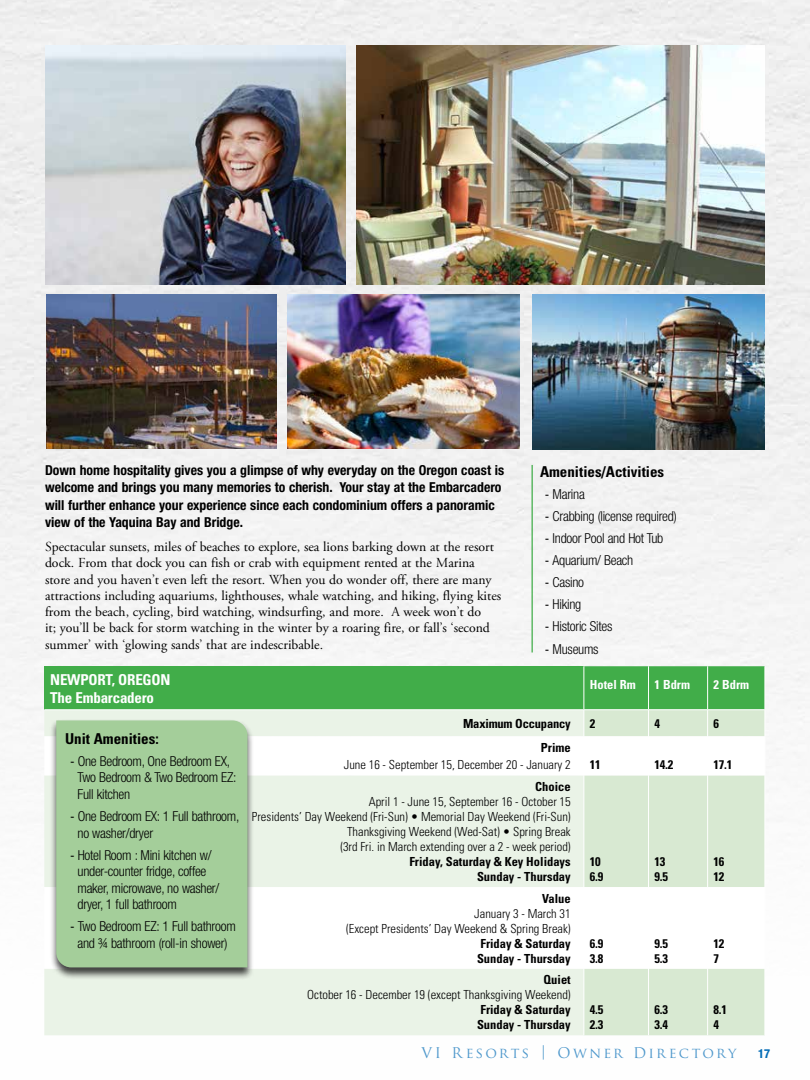
<style>
.page{position:relative;width:810px;height:1080px;background:#fff}
.page>*{position:absolute;margin:0;border:0;box-sizing:border-box;transform-origin:0 0}
.t1{font:700 condensed 15px "Univers";color:#000}
.t2{font:700 condensed 15px/17.5px "Univers";letter-spacing:-.015em;color:#fff}
.t3{font:14.38px "Trajan Pro";letter-spacing:.155em;color:#036cb6}
.t4{font:13.75px/16.2px "Adobe Garamond Pro";color:#000}
.t5{font:300 condensed 13.75px/16.5px "Helvetica Neue";letter-spacing:-.02em;color:#000}
.t6{font:700 condensed 13.75px/17.5px "Helvetica Neue LT Std";color:#000}
.t7{font:300 condensed 12.5px/15px "Univers";color:#000;text-align:right}
.t8{font:700 condensed 12.5px/15px "Univers";color:#000}
.t9{font:700 condensed 12.5px "Univers";color:#fff}
.t10{font:700 condensed 12.5px "Helvetica Neue LT Std";color:#036cb6}
.s1{font-family:"Univers";font-weight:400}
</style>
<div class="page">
<img style="left:1px;top:0;width:809px;height:1036px">
<div style="left:44px;top:666px;width:540px;height:44px;background:#41ad49"></div>
<div style="left:44px;top:710px;width:540px;height:325px;background:#eaf3e7"></div>
<div style="left:585px;top:969px;width:180px;height:66px;background:#d8e9d2"></div>
<svg style="left:44px;top:736px;width:721px;height:233px"></svg>
<hr style="left:648px;top:736px;width:1px;height:39px;background:#fff">
<hr style="left:707px;top:736px;width:1px;height:39px;background:#fff">
<hr style="left:648px;top:775px;width:1px;height:112px;background:#fff">
<hr style="left:707px;top:775px;width:1px;height:112px;background:#fff">
<hr style="left:648px;top:887px;width:1px;height:82px;background:#fff">
<hr style="left:707px;top:887px;width:1px;height:82px;background:#fff">
<hr style="left:648px;top:969px;width:1px;height:66px;background:#fff">
<hr style="left:707px;top:969px;width:1px;height:66px;background:#fff">
<hr style="left:765px;top:736px;width:1px;height:39px;background:#fff">
<hr style="left:765px;top:775px;width:1px;height:112px;background:#fff">
<hr style="left:765px;top:887px;width:1px;height:82px;background:#fff">
<hr style="left:765px;top:969px;width:1px;height:66px;background:#fff">
<hr style="left:44px;top:709px;width:540px;height:1px;background:#fff">
<svg style="left:584px;top:666px;width:182px;height:70px;background:#7ec581"></svg>
<hr style="left:584px;top:736px;width:1px;height:39px;background:#fff">
<hr style="left:584px;top:775px;width:1px;height:112px;background:#fff">
<hr style="left:584px;top:887px;width:1px;height:82px;background:#fff">
<hr style="left:584px;top:969px;width:1px;height:66px;background:#fff">
<img style="left:0;top:0;width:1px;height:1080px">
<img style="left:356px;top:45px;width:409px;height:240px">
<img style="left:45px;top:45px;width:301px;height:240px">
<img style="left:46px;top:295px;width:230px;height:154px">
<img style="left:533px;top:295px;width:232px;height:154px">
<img style="left:288px;top:295px;width:232px;height:154px">
<div style="left:49px;top:719px;width:205px;height:261px;background:#000;opacity:.75"></div>
<div style="left:56px;top:720px;width:191px;height:247px;background:#a4ce9a"></div>
<hr style="left:532px;top:465px;width:1px;height:187px;background:#41ad49">
<p class="t6" style="left:45px;top:461px;width:461px">Down home hospitality gives you a glimpse of why everyday on the Oregon coast is welcome and brings you many memories to cherish. Your stay at the Embarcadero will further enhance your experience since each condominium offers a panoramic view of the Yaquina Bay and Bridge.</p>
<p class="t4" style="left:45px;top:539px;width:458px">Spectacular sunsets, miles of beaches to explore, sea lions barking down at the resort dock. From that dock you can fish or crab with equipment rented at the Marina store and you haven’t even left the resort. When you do wonder off, there are many attractions including aquariums, lighthouses, whale watching, and hiking, flying kites from the beach, cycling, bird watching, windsurfing, and more. A week won’t do<br>it; you’ll be back for storm watching in the winter by a roaring fire, or fall’s ‘second summer’ with ‘glowing sands’ that are indescribable.</p>
<p class="t1" style="left:540px;top:462px;width:126px">Amenities/Activities</p>
<p class="t5" style="left:545px;top:485px;width:41px"><span class="s1">-</span> Marina</p>
<p class="t5" style="left:545px;top:508px;width:133px"><span class="s1">-</span> Crabbing (license required)</p>
<p class="t5" style="left:545px;top:530px;width:120px"><span class="s1">-</span> Indoor Pool and Hot Tub</p>
<p class="t5" style="left:545px;top:552px;width:90px"><span class="s1">-</span> Aquarium/ Beach</p>
<p class="t5" style="left:545px;top:574px;width:41px"><span class="s1">-</span> Casino</p>
<p class="t5" style="left:545px;top:596px;width:38px"><span class="s1">-</span> Hiking</p>
<p class="t5" style="left:545px;top:618px;width:69px"><span class="s1">-</span> Historic Sites</p>
<p class="t5" style="left:545px;top:640px;width:55px"><span class="s1">-</span> Museums</p>
<p class="t2" style="left:50px;top:671px;width:122px">NEWPORT, OREGON<br>The Embarcadero</p>
<p class="t9" style="left:590px;top:677px;width:48px">Hotel Rm</p>
<p class="t9" style="left:654px;top:677px;width:37px">1 Bdrm</p>
<p class="t9" style="left:714px;top:677px;width:37px">2 Bdrm</p>
<p class="t8" style="left:463px;top:716px;width:109px">Maximum Occupancy</p>
<p class="t8" style="left:590px;top:716px;width:7px">2</p>
<p class="t8" style="left:654px;top:716px;width:7px">4</p>
<p class="t8" style="left:714px;top:716px;width:7px">6</p>
<p class="t8" style="left:541px;top:740px;width:31px">Prime</p>
<p class="t7" style="left:344px;top:757px;width:228px">June 16 - September 15, December 20 - January 2</p>
<p class="t8" style="left:590px;top:757px;width:12px">11</p>
<p class="t8" style="left:654px;top:757px;width:20px">14.2</p>
<p class="t8" style="left:714px;top:757px;width:20px">17.1</p>
<p class="t8" style="left:535px;top:779px;width:37px">Choice</p>
<p class="t7" style="left:252px;top:794px;width:320px">April 1 - June 15, September 16 - October 15<br>Presidents’ Day Weekend (Fri-Sun) • Memorial Day Weekend (Fri-Sun)<br>Thanksgiving Weekend (Wed-Sat) • Spring Break<br>(3rd Fri. in March extending over a 2 - week period)</p>
<p class="t8" style="left:409px;top:854px;width:163px;text-align:right">Friday, Saturday &amp; Key Holidays<br>Sunday - Thursday</p>
<p class="t8" style="left:590px;top:854px;width:15px">10<br>6.9</p>
<p class="t8" style="left:654px;top:854px;width:15px">13<br>9.5</p>
<p class="t8" style="left:714px;top:854px;width:12px">16<br>12</p>
<p class="t8" style="left:542px;top:891px;width:30px">Value</p>
<p class="t7" style="left:346px;top:906px;width:226px">January 3 - March 31<br>(Except Presidents’ Day Weekend &amp; Spring Break)</p>
<p class="t8" style="left:477px;top:936px;width:95px">Friday &amp; Saturday<br>Sunday - Thursday</p>
<p class="t8" style="left:590px;top:936px;width:15px">6.9<br>3.8</p>
<p class="t8" style="left:654px;top:936px;width:15px">9.5<br>5.3</p>
<p class="t8" style="left:714px;top:936px;width:12px">12<br>7</p>
<p class="t8" style="left:544px;top:972px;width:29px">Quiet</p>
<p class="t7" style="left:307px;top:987px;width:265px">October 16 - December 19 (except Thanksgiving Weekend)</p>
<p class="t8" style="left:477px;top:1002px;width:95px">Friday &amp; Saturday<br>Sunday - Thursday</p>
<p class="t8" style="left:590px;top:1002px;width:15px">4.5<br>2.3</p>
<p class="t8" style="left:654px;top:1002px;width:15px">6.3<br>3.4</p>
<p class="t8" style="left:714px;top:1002px;width:15px">8.1<br>4</p>
<p class="t1" style="left:65px;top:729px;width:95px">Unit Amenities:</p>
<p class="t5" style="left:78px;top:753px;width:160px;text-indent:-7px"><span class="s1">-</span> One Bedroom, One Bedroom EX,<br>Two Bedroom &amp; Two Bedroom EZ:<br>Full kitchen</p>
<p class="t5" style="left:78px;top:808px;width:163px;text-indent:-8px"><span class="s1">-</span> One Bedroom EX: 1 Full bathroom, no washer/dryer</p>
<p class="t5" style="left:78px;top:846px;width:143px;text-indent:-7px"><span class="s1">-</span> Hotel Room : Mini kitchen w/ under-counter fridge, coffee maker, microwave, no washer/ dryer, 1 full bathroom</p>
<p class="t5" style="left:70px;top:918px;width:167px;text-align:center"><span class="s1">-</span> Two Bedroom EZ: 1 Full bathroom and ¾ bathroom (roll-in shower)</p>
<p class="t3" style="left:421px;top:1044px;width:316px">VI Resorts | Owner Directory</p>
<p class="t10" style="left:758px;top:1046px;width:13px">17</p>
</div>
